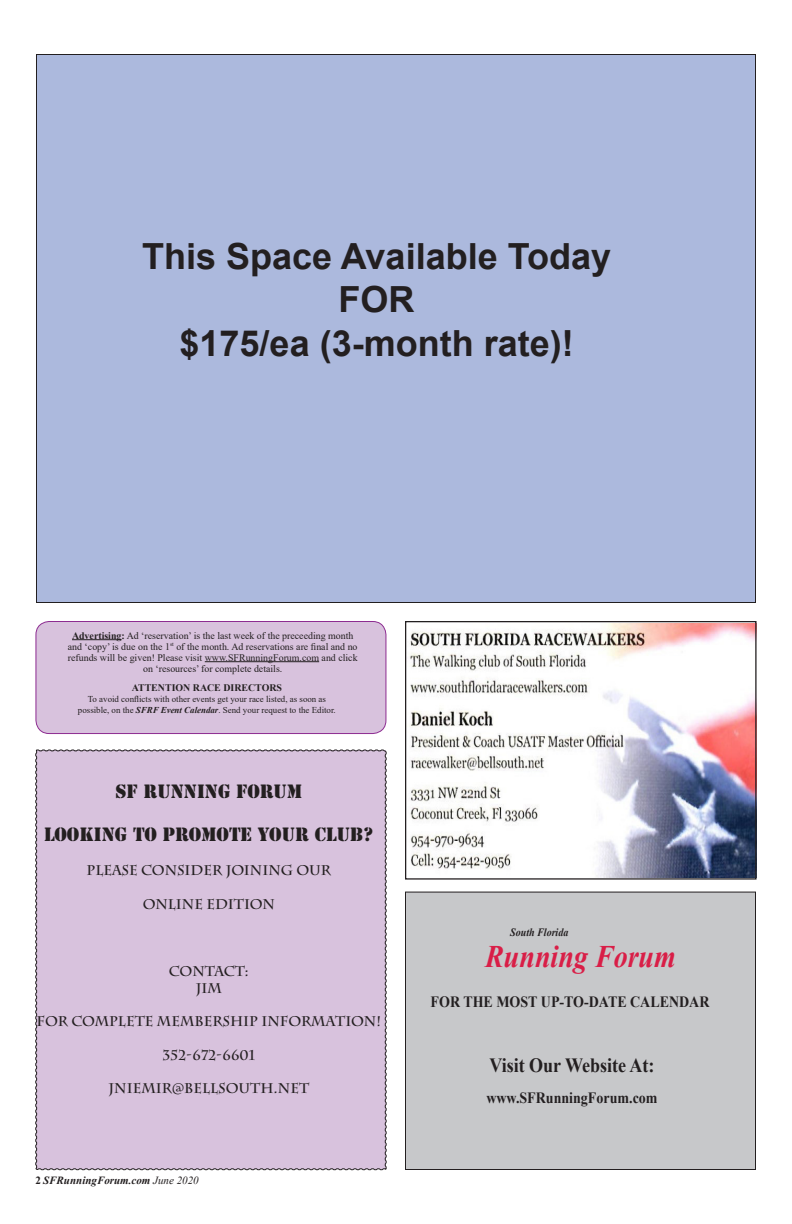
<style>
.page{position:relative;width:792px;height:1224px;background:#fff}
.page>*{position:absolute;margin:0;border:0;box-sizing:border-box;transform-origin:0 0}
.t1{font:700 36px "Arial";color:#231f20}
.t2{font:italic 700 31.4px "Times New Roman";color:#d91e47;scale:.89 1}
.t3{font:700 20.2px "Times New Roman";color:#231f20;scale:.89 1}
.t4{font:18px "Stencil Std";color:#231f20}
.t5{font:700 15.7px "Times New Roman";color:#231f20;scale:.89 1}
.t6{font:700 14px "Charlemagne Std";color:#231f20}
.t7{font:italic 700 11.2px "Times New Roman";color:#231f20;scale:.89 1}
.t8{font:italic 700 11px "Times New Roman";color:#231f20}
.t9{font:10px "Times New Roman";color:#231f20}
.t10{font:700 10px "Times New Roman";color:#231f20}
.t11{font:9px "Times New Roman";color:#231f20}
.s1{font-weight:700}
.s2{font-weight:700;font-style:italic}
.s3{font-style:normal}
.s4{font-weight:400}
</style>
<div class="page">
<img style="left:410px;top:624px;width:345px;height:254px">
<div style="left:405px;top:621px;width:352px;height:259px;border:1px solid #231f20"></div>
<div style="left:406px;top:892px;width:350px;height:278px;background:#c7c8ca"></div>
<div style="left:405px;top:892px;width:351px;height:278px;border:1px solid #231f20"></div>
<div style="left:36px;top:621px;width:350px;height:113px;background:#d8c2dd;border-radius:13px"></div>
<div style="left:35px;top:621px;width:351px;height:113px;border:1px solid #8d2c91;border-radius:13px"></div>
<hr style="left:72px;top:639px;width:50px;height:1px;background:#231f20">
<hr style="left:205px;top:661px;width:114px;height:1px;background:#231f20">
<div style="left:35px;top:749px;width:352px;height:422px;background:#d8c2dd"></div>
<div style="left:36px;top:54px;width:720px;height:548px;background:#acb9dd"></div>
<p class="t1" style="left:142px;top:231px;width:470px">This Space Available Today</p>
<p class="t1" style="left:339px;top:274px;width:77px">FOR</p>
<p class="t1" style="left:180px;top:318px;width:396px">$175/ea (3-month rate)!</p>
<p class="t9" style="left:72px;top:628px;width:283px"><span class="s1">Advertising:</span> Ad ‘reservation’ is the last week of the preceeding month</p>
<p class="t9" style="left:68px;top:639px;width:291px">and ‘copy’ is due on the 1<sup>st</sup> of the month. Ad reservations are final and no</p>
<p class="t9" style="left:68px;top:650px;width:291px">refunds will be given! Please visit www.SFRunningForum.com and click</p>
<p class="t9" style="left:143px;top:661px;width:141px">on ‘resources’ for complete details.</p>
<p class="t10" style="left:132px;top:680px;width:152px">ATTENTION RACE DIRECTORS</p>
<p class="t11" style="left:88px;top:692px;width:240px">To avoid conflicts with other events get your race listed, as soon as</p>
<p class="t11" style="left:78px;top:703px;width:259px">possible, on the <span class="s2">SFRF Event Calendar</span>. Send your request to the Editor.</p>
<p class="t4" style="left:115px;top:780px;width:188px">SF RUNNING FORUM</p>
<p class="t4" style="left:44px;top:823px;width:331px">LOOKING TO PROMOTE YOUR CLUB?</p>
<p class="t6" style="left:87px;top:862px;width:246px">PLEASE CONSIDER JOINING OUR</p>
<p class="t6" style="left:143px;top:896px;width:134px">ONLINE EDITION</p>
<p class="t6" style="left:169px;top:963px;width:82px">CONTACT:</p>
<p class="t6" style="left:196px;top:980px;width:28px">JIM</p>
<p class="t6" style="left:37px;top:1013px;width:346px">FOR COMPLETE MEMBERSHIP INFORMATION!</p>
<p class="t6" style="left:163px;top:1047px;width:94px">352-672-6601</p>
<p class="t6" style="left:109px;top:1080px;width:202px">JNIEMIR@BELLSOUTH.NET</p>
<p class="t8" style="left:35px;top:1173px;width:165px"><span class="s3">2</span> SFRunningForum.com <span class="s4">June 2020</span></p>
<p class="t7" style="left:510px;top:925px;width:67px">South Florida</p>
<p class="t2" style="left:485px;top:935px;width:216px">Running Forum</p>
<p class="t5" style="left:431px;top:991px;width:315px">FOR THE MOST UP-TO-DATE CALENDAR</p>
<p class="t3" style="left:489px;top:1051px;width:187px">Visit Our Website At:</p>
<p class="t5" style="left:486px;top:1087px;width:194px">www.SFRunningForum.com</p>
</div>
